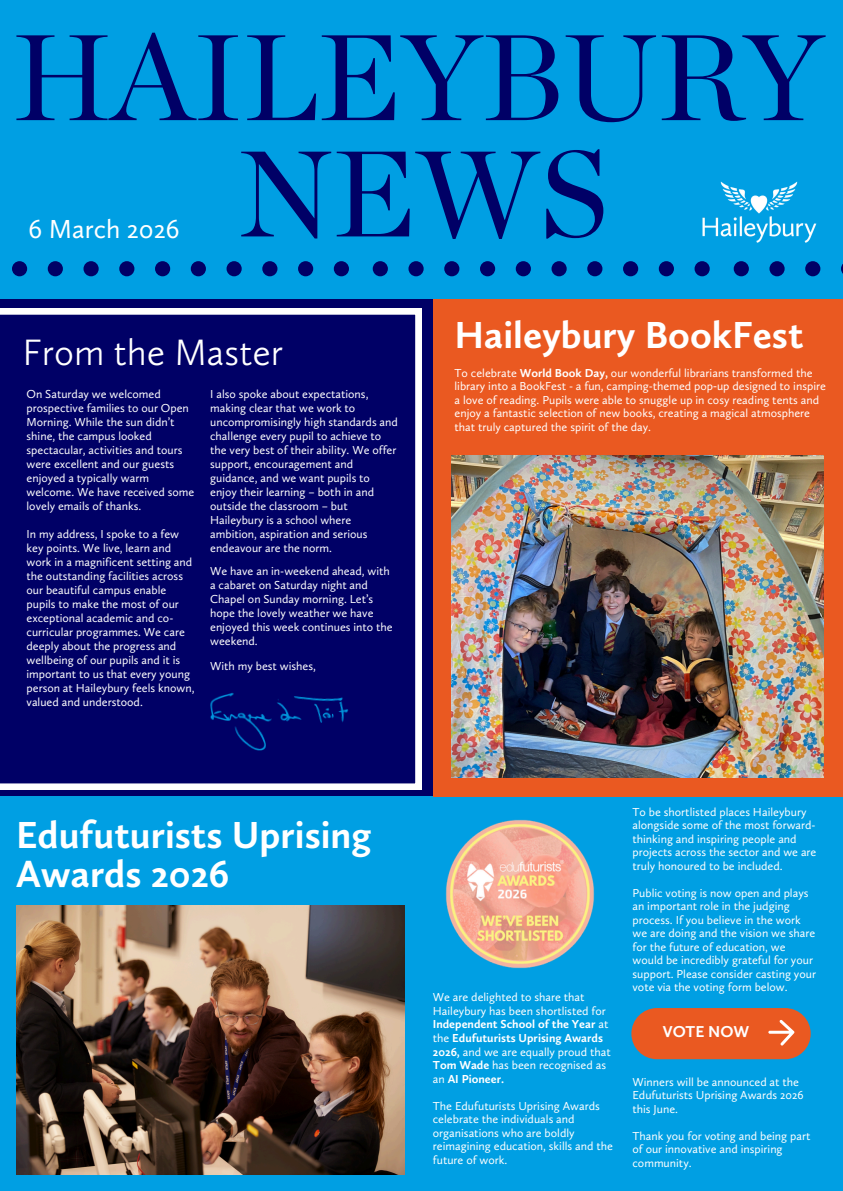
<style>
.page{position:relative;width:843px;height:1191px;background:#fff}
.page>*{position:absolute;margin:0;border:0;box-sizing:border-box;transform-origin:0 0}
.t1{font:121.5px "Chronicle Display";color:#006}
.t2{font:700 39px/39px "Calluna Sans";color:#fff}
.t3{font:300 38px "Calluna Sans";color:#fff}
.t4{font:27px "Calluna Sans";color:#fff}
.t5{font:700 16.3px "Calluna Sans";letter-spacing:-.005em;color:#fff}
.t6{font:12px/14px "Calluna Sans";color:#fff}
.s1{font-weight:700}
.s2{font-family:"Noto Sans"}
</style>
<div class="page">
<div style="left:0;top:0;width:842px;height:1190px;background:#009fe3"></div>
<img style="left:662px;top:181px;width:159px;height:96px">
<svg style="left:0;top:299px;width:432px;height:496px;background:#191975"></svg>
<div style="left:0;top:309px;width:421px;height:480px;background:#006"></div>
<div style="left:334px;top:261px;width:15px;height:15px;background:#006;border-radius:50%"></div>
<div style="left:298px;top:261px;width:15px;height:15px;background:#006;border-radius:50%"></div>
<div style="left:262px;top:261px;width:15px;height:15px;background:#006;border-radius:50%"></div>
<div style="left:226px;top:261px;width:15px;height:15px;background:#006;border-radius:50%"></div>
<div style="left:191px;top:261px;width:15px;height:15px;background:#006;border-radius:50%"></div>
<div style="left:155px;top:261px;width:15px;height:15px;background:#006;border-radius:50%"></div>
<div style="left:119px;top:261px;width:15px;height:15px;background:#006;border-radius:50%"></div>
<div style="left:83px;top:261px;width:16px;height:15px;background:#006;border-radius:50%"></div>
<div style="left:48px;top:261px;width:15px;height:15px;background:#006;border-radius:50%"></div>
<div style="left:12px;top:261px;width:15px;height:15px;background:#006;border-radius:50%"></div>
<div style="left:694px;top:261px;width:15px;height:15px;background:#006;border-radius:50%"></div>
<div style="left:658px;top:261px;width:15px;height:15px;background:#006;border-radius:50%"></div>
<div style="left:623px;top:261px;width:15px;height:15px;background:#006;border-radius:50%"></div>
<div style="left:587px;top:261px;width:15px;height:15px;background:#006;border-radius:50%"></div>
<div style="left:551px;top:261px;width:15px;height:15px;background:#006;border-radius:50%"></div>
<div style="left:515px;top:261px;width:15px;height:15px;background:#006;border-radius:50%"></div>
<div style="left:480px;top:261px;width:15px;height:15px;background:#006;border-radius:50%"></div>
<div style="left:444px;top:261px;width:15px;height:15px;background:#006;border-radius:50%"></div>
<div style="left:408px;top:261px;width:15px;height:15px;background:#006;border-radius:50%"></div>
<div style="left:372px;top:261px;width:16px;height:15px;background:#006;border-radius:50%"></div>
<div style="left:805px;top:261px;width:15px;height:15px;background:#006;border-radius:50%"></div>
<div style="left:769px;top:261px;width:15px;height:15px;background:#006;border-radius:50%"></div>
<div style="left:733px;top:261px;width:15px;height:15px;background:#006;border-radius:50%"></div>
<div style="left:282px;top:603px;width:131px;height:193px;background:#006"></div>
<img style="left:191px;top:597px;width:91px;height:199px">
<div style="left:432px;top:299px;width:410px;height:497px;background:#ea5921"></div>
<div style="left:631px;top:1007px;width:179px;height:51px;background:#ea5921;border-radius:26px"></div>
<svg style="left:768px;top:1020px;width:26px;height:25px"></svg>
<img style="left:16px;top:905px;width:388px;height:269px">
<img style="left:445px;top:819px;width:150px;height:150px">
<img style="left:451px;top:455px;width:371px;height:322px">
<h1 class="t1" style="left:12px;top:23px;width:812px">HAILEYBURY</h1>
<h3 class="t4" style="left:29px;top:212px;width:152px">6 March 2026</h3>
<h1 class="t1" style="left:237px;top:139px;width:373px">NEWS</h1>
<h3 class="t3" style="left:23px;top:329px;width:262px">From the Master</h3>
<p class="t6" style="left:27px;top:387px;width:169px">On Saturday we welcomed prospective families to our Open<br>Morning. While the sun didn’t shine, the campus looked spectacular, activities and tours were excellent and our guests enjoyed a typically warm welcome. We have received some lovely emails of thanks.</p>
<p class="t6" style="left:27px;top:526px;width:169px">In my address, I spoke to a few key points. We live, learn and work in a magnificent setting and the outstanding facilities across our beautiful campus enable pupils to make the most of our exceptional academic and co&shy;curricular programmes. We care deeply about the progress and wellbeing of our pupils and it is important to us that every young person at Haileybury feels known, valued and understood.</p>
<p class="t6" style="left:210px;top:387px;width:189px">I also spoke about expectations, making clear that we work to uncompromisingly high standards and challenge every pupil to achieve to the very best of their ability. We offer support, encouragement and guidance, and we want pupils to enjoy their learning – both in and outside the classroom – but<br>Haileybury is a school where ambition, aspiration and serious endeavour are the norm.</p>
<p class="t6" style="left:210px;top:564px;width:184px">We have an in-weekend ahead, with a cabaret on Saturday night and<br>Chapel on Sunday morning. Let’s hope the lovely weather we have enjoyed this week continues into the weekend.</p>
<p class="t6" style="left:210px;top:658px;width:107px">With my best wishes,</p>
<h2 class="t2" style="left:454px;top:315px;width:350px">Haileybury BookFest</h2>
<p class="t6" style="left:454px;top:366px;width:373px;line-height:13.5px">To celebrate <span class="s1">World Book Day,</span> our wonderful librarians transformed the library into a BookFest - a fun, camping-themed pop<span class="s2">‑</span>up designed to inspire a love of reading. Pupils were able to snuggle up in cosy reading tents and enjoy a fantastic selection of new books, creating a magical atmosphere that truly captured the spirit of the day.</p>
<h2 class="t2" style="left:16px;top:815px;width:357px">Edufuturists Uprising<br>Awards 2026</h2>
<p class="t6" style="left:432px;top:990px;width:179px;line-height:13.5px">We are delighted to share that<br>Haileybury has been shortlisted for<br><span class="s1">Independent School of the Year</span> at the <span class="s1">Edufuturists Uprising Awards<br>2026,</span> and we are equally proud that<br><span class="s1">Tom Wade</span> has been recognised as an <span class="s1">AI Pioneer.</span></p>
<p class="t6" style="left:432px;top:1098px;width:181px;line-height:13.5px">The Edufuturists Uprising Awards celebrate the individuals and organisations who are boldly reimagining education, skills and the future of work.</p>
<p class="t6" style="left:632px;top:804px;width:185px;line-height:13.5px">To be shortlisted places Haileybury alongside some of the most forward&shy;thinking and inspiring people and projects across the sector and we are truly honoured to be included.</p>
<p class="t6" style="left:632px;top:885px;width:185px;line-height:13.5px">Public voting is now open and plays an important role in the judging process. If you believe in the work we are doing and the vision we share for the future of education, we would be incredibly grateful for your support. Please consider casting your vote via the voting form below.</p>
<h3 class="t5" style="left:662px;top:1021px;width:88px">VOTE NOW</h3>
<p class="t6" style="left:632px;top:1074px;width:172px;line-height:13.5px">Winners will be announced at the<br>Edufuturists Uprising Awards 2026 this June.</p>
<p class="t6" style="left:632px;top:1128px;width:179px;line-height:13.5px">Thank you for voting and being part of our innovative and inspiring community.</p>
</div>
